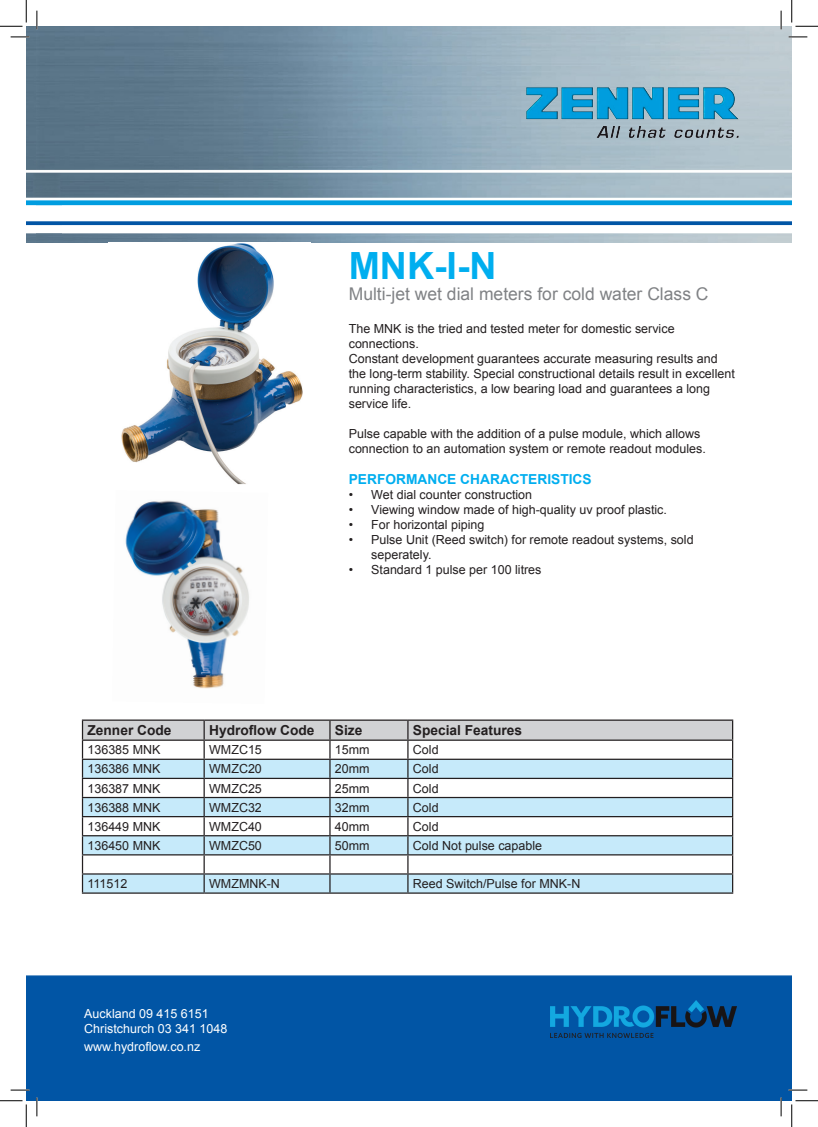
<style>
.page{position:relative;width:818px;height:1127px;background:#fff}
.page>*{position:absolute;margin:0;border:0;box-sizing:border-box;transform-origin:0 0}
.t1{font:700 37.5px "Arial";color:#00aeef}
.Sub_Header{font:17.5px "Arial";color:#808285}
.Bold{font:700 13.75px "Arial";color:#231f20}
.Characteristics{font:700 13.75px "Arial";color:#00aeef}
.Main_Text{font:12.5px/15px "Arial";color:#231f20}
.t2{font:12.5px/15px "Arial";color:#fff}
</style>
<div class="page">
<div style="left:26px;top:975px;width:766px;height:125px;background:#0155a5"></div>
<img style="left:26px;top:26px;width:11px;height:216px">
<img style="left:37px;top:26px;width:755px;height:216px">
<svg style="left:26px;top:221px;width:766px;height:4px;background:#1361ab"></svg>
<img style="left:527px;top:87px;width:211px;height:50px">
<img style="left:551px;top:999px;width:185px;height:38px">
<hr style="left:82px;top:719px;width:122px;height:1px;background:#231f20">
<hr style="left:204px;top:719px;width:126px;height:1px;background:#231f20">
<hr style="left:330px;top:719px;width:78px;height:1px;background:#231f20">
<hr style="left:408px;top:719px;width:325px;height:1px;background:#231f20">
<svg style="left:82px;top:720px;width:651px;height:172px"></svg>
<hr style="left:82px;top:892px;width:122px;height:1px;background:#231f20">
<hr style="left:204px;top:892px;width:126px;height:1px;background:#231f20">
<hr style="left:330px;top:892px;width:78px;height:1px;background:#231f20">
<hr style="left:408px;top:892px;width:325px;height:1px;background:#231f20">
<img style="left:121px;top:243px;width:182px;height:241px">
<img style="left:125px;top:500px;width:124px;height:189px">
<svg style="left:11px;top:36px;width:18px;height:2px"></svg>
<svg style="left:788px;top:36px;width:19px;height:2px"></svg>
<svg style="left:11px;top:1088px;width:18px;height:2px"></svg>
<svg style="left:788px;top:1088px;width:19px;height:2px"></svg>
<svg style="left:36px;top:11px;width:2px;height:18px"></svg>
<svg style="left:36px;top:1097px;width:2px;height:18px"></svg>
<svg style="left:780px;top:11px;width:2px;height:18px"></svg>
<svg style="left:780px;top:1097px;width:2px;height:18px"></svg>
<svg style="left:0;top:0;width:27px;height:27px"></svg>
<svg style="left:0;top:1100px;width:27px;height:26px"></svg>
<svg style="left:791px;top:0;width:27px;height:27px"></svg>
<svg style="left:791px;top:1100px;width:27px;height:26px"></svg>
<p class="t1" style="left:349px;top:240px;width:149px">MNK-I-N</p>
<p class="Sub_Header" style="left:349px;top:282px;width:361px">Multi-jet wet dial meters for cold water Class C</p>
<p class="Main_Text" style="left:349px;top:321px;width:327px">The MNK is the tried and tested meter for domestic service connections.</p>
<p class="Main_Text" style="left:349px;top:351px;width:388px">Constant development guarantees accurate measuring results and the long-term stability. Special constructional details result in excellent running characteristics, a low bearing load and guarantees a long service life.</p>
<p class="Main_Text" style="left:349px;top:426px;width:359px">Pulse capable with the addition of a pulse module, which allows connection to an automation system or remote readout modules.</p>
<p class="Characteristics" style="left:349px;top:470px;width:244px">PERFORMANCE CHARACTERISTICS</p>
<p class="Main_Text" style="left:349px;top:487px;width:185px">• Wet dial counter construction</p>
<p class="Main_Text" style="left:349px;top:502px;width:320px">• Viewing window made of high-quality uv proof plastic.</p>
<p class="Main_Text" style="left:349px;top:517px;width:137px">• For horizontal piping</p>
<p class="Main_Text" style="left:371px;top:532px;width:324px;text-indent:-22px">• Pulse Unit (Reed switch) for remote readout systems, sold seperately.</p>
<p class="Main_Text" style="left:349px;top:562px;width:194px">• Standard 1 pulse per 100 litres</p>
<p class="Bold" style="left:88px;top:721px;width:86px">Zenner Code</p>
<p class="Bold" style="left:209px;top:721px;width:107px">Hydroflow Code</p>
<p class="Bold" style="left:335px;top:721px;width:29px">Size</p>
<p class="Bold" style="left:413px;top:721px;width:111px">Special Features</p>
<p class="Main_Text" style="left:88px;top:742px;width:74px">136385 MNK</p>
<p class="Main_Text" style="left:209px;top:742px;width:54px">WMZC15</p>
<p class="Main_Text" style="left:335px;top:742px;width:36px">15mm</p>
<p class="Main_Text" style="left:413px;top:742px;width:27px">Cold</p>
<p class="Main_Text" style="left:88px;top:761px;width:74px">136386 MNK</p>
<p class="Main_Text" style="left:209px;top:761px;width:54px">WMZC20</p>
<p class="Main_Text" style="left:335px;top:761px;width:36px">20mm</p>
<p class="Main_Text" style="left:413px;top:761px;width:27px">Cold</p>
<p class="Main_Text" style="left:88px;top:780px;width:74px">136387 MNK</p>
<p class="Main_Text" style="left:209px;top:780px;width:54px">WMZC25</p>
<p class="Main_Text" style="left:335px;top:780px;width:36px">25mm</p>
<p class="Main_Text" style="left:413px;top:780px;width:27px">Cold</p>
<p class="Main_Text" style="left:88px;top:799px;width:74px">136388 MNK</p>
<p class="Main_Text" style="left:209px;top:799px;width:54px">WMZC32</p>
<p class="Main_Text" style="left:335px;top:799px;width:36px">32mm</p>
<p class="Main_Text" style="left:413px;top:799px;width:27px">Cold</p>
<p class="Main_Text" style="left:88px;top:818px;width:74px">136449 MNK</p>
<p class="Main_Text" style="left:209px;top:818px;width:54px">WMZC40</p>
<p class="Main_Text" style="left:335px;top:818px;width:36px">40mm</p>
<p class="Main_Text" style="left:413px;top:818px;width:27px">Cold</p>
<p class="Main_Text" style="left:88px;top:837px;width:74px">136450 MNK</p>
<p class="Main_Text" style="left:209px;top:837px;width:54px">WMZC50</p>
<p class="Main_Text" style="left:335px;top:837px;width:36px">50mm</p>
<p class="Main_Text" style="left:413px;top:837px;width:131px">Cold Not pulse capable</p>
<p class="Main_Text" style="left:88px;top:876px;width:41px">111512</p>
<p class="Main_Text" style="left:209px;top:876px;width:72px">WMZMNK-N</p>
<p class="Main_Text" style="left:413px;top:876px;width:169px">Reed Switch/Pulse for MNK-N</p>
<p class="t2" style="left:84px;top:1005px;width:145px">Auckland 09 415 6151<br>Christchurch 03 341 1048</p>
<p class="t2" style="left:84px;top:1038px;width:118px">www.hydroflow.co.nz</p>
</div>
